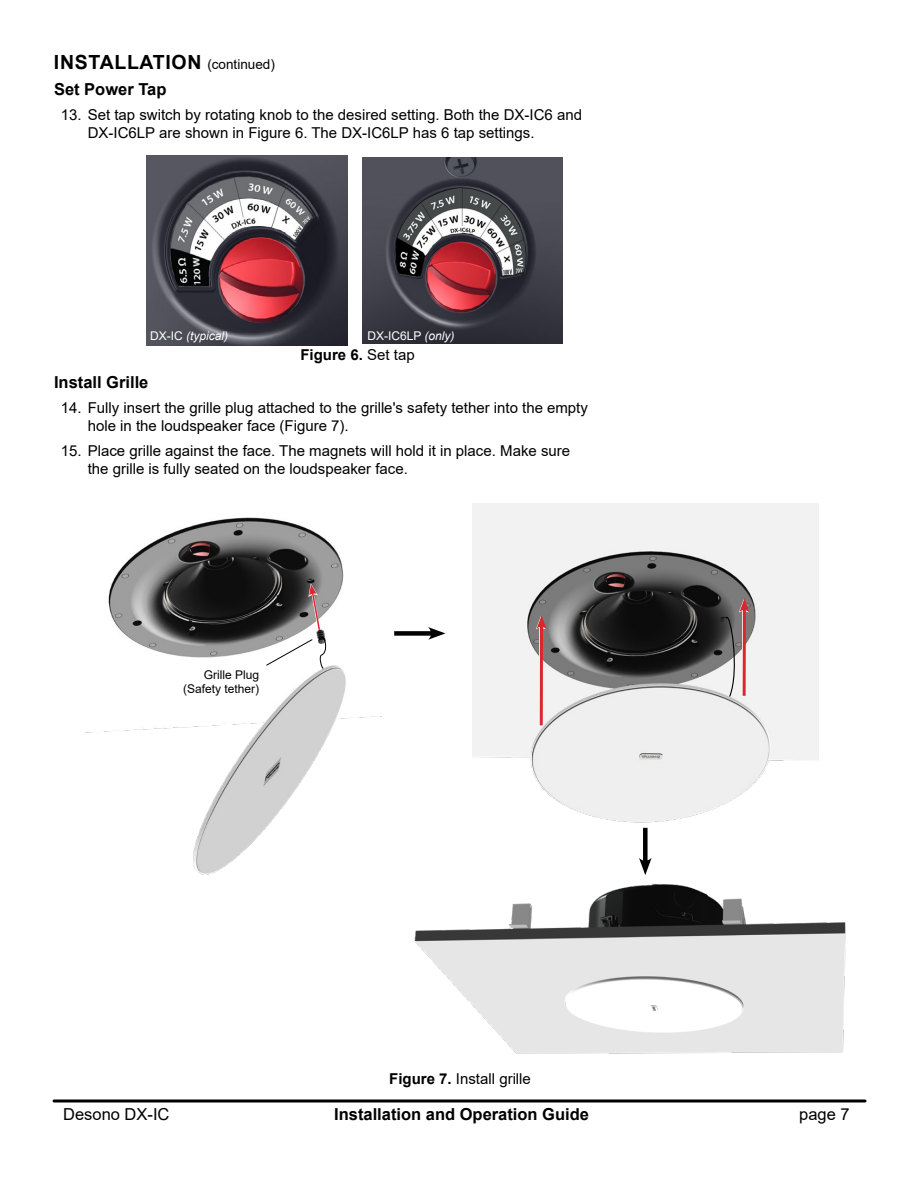
<style>
.page{position:relative;width:918px;height:1188px;background:#fff}
.page>*{position:absolute;margin:0;border:0;box-sizing:border-box;transform-origin:0 0}
.Heading__1__13pt_Bol{font:700 19.5px "Arial";letter-spacing:.035em;color:#000}
.Heading__3__11_pt{font:700 16.5px "Arial";color:#000}
.t1{font:16.5px "Arial";color:#000}
.caption-figures{font:15px/18px "Arial";color:#000}
.caption-figures-2{font:700 15px "Arial";color:#000}
.Callout_8pt_R{font:12px "Arial";color:#000}
.Callout_8pt_L{font:italic 12px "Arial";color:#fff}
.Callout_8pt_L-2{font:12px "Arial";color:#fff}
.s1{font-weight:400;font-size:13.5px}
.s2{font-style:normal}
.s3{font-style:italic}
.s4{font-weight:400}
.s5{font-weight:700}
</style>
<div class="page">
<hr style="left:54px;top:1100px;width:811px;height:2px;background:#000">
<img style="left:85px;top:517px;width:297px;height:358px">
<img style="left:147px;top:156px;width:200px;height:190px">
<img style="left:363px;top:157px;width:199px;height:187px">
<img style="left:472px;top:504px;width:346px;height:324px">
<hr style="left:539px;top:625px;width:3px;height:101px;background:#fff">
<hr style="left:540px;top:625px;width:3px;height:100px;background:#d9272d">
<svg style="left:536px;top:615px;width:10px;height:15px"></svg>
<svg style="left:725px;top:598px;width:24px;height:100px"></svg>
<img style="left:414px;top:883px;width:432px;height:171px">
<div style="left:394px;top:631px;width:41px;height:5px;background:#000"></div>
<svg style="left:428px;top:627px;width:18px;height:13px"></svg>
<div style="left:643px;top:828px;width:5px;height:36px;background:#000"></div>
<svg style="left:639px;top:858px;width:13px;height:17px"></svg>
<svg style="left:266px;top:583px;width:62px;height:86px"></svg>
<p class="Heading__1__13pt_Bol" style="left:54px;top:49px;width:222px">INSTALLATION <span class="s1">(continued)</span></p>
<p class="Heading__3__11_pt" style="left:54px;top:78px;width:114px">Set Power Tap</p>
<p class="caption-figures" style="left:88px;top:105px;width:496px;text-indent:-27px">13. Set tap switch by rotating knob to the desired setting. Both the DX-IC6 and<br>DX-IC6LP are shown in Figure 6. The DX-IC6LP has 6 tap settings.</p>
<p class="Callout_8pt_L" style="left:150px;top:328px;width:79px"><span class="s2">DX-IC</span> (typical)</p>
<p class="Callout_8pt_L-2" style="left:367px;top:327px;width:89px">DX-IC6LP <span class="s3">(only)</span></p>
<p class="caption-figures-2" style="left:300px;top:344px;width:116px">Figure 6. <span class="s4">Set tap</span></p>
<p class="Heading__3__11_pt" style="left:54px;top:371px;width:96px">Install Grille</p>
<p class="caption-figures" style="left:88px;top:399px;width:502px;text-indent:-27px">14. Fully insert the grille plug attached to the grille's safety tether into the empty hole in the loudspeaker face (Figure 7).</p>
<p class="caption-figures" style="left:88px;top:442px;width:484px;text-indent:-27px">15. Place grille against the face. The magnets will hold it in place. Make sure the grille is fully seated on the loudspeaker face.</p>
<p class="Callout_8pt_R" style="left:204px;top:666px;width:57px">Grille Plug</p>
<p class="Callout_8pt_R" style="left:183px;top:681px;width:78px">(Safety tether)</p>
<p class="caption-figures" style="left:389px;top:1070px;width:143px"><span class="s5">Figure 7.</span> Install grille</p>
<p class="t1" style="left:63px;top:1102px;width:108px">Desono DX-IC</p>
<p class="Heading__3__11_pt" style="left:334px;top:1102px;width:256px">Installation and Operation Guide</p>
<p class="t1" style="left:799px;top:1102px;width:52px">page 7</p>
</div>
